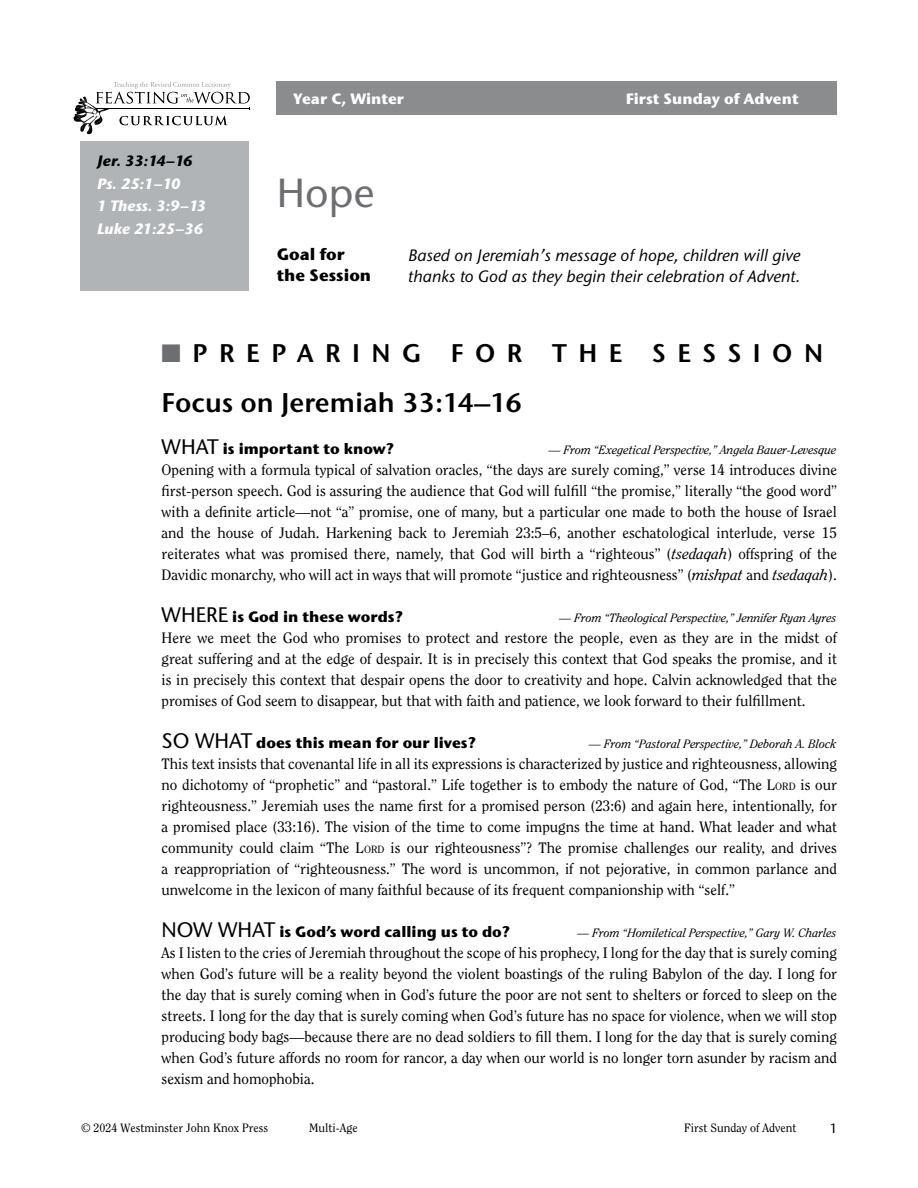
<style>
.page{position:relative;width:918px;height:1188px;background:#fff}
.page>*{position:absolute;margin:0;border:0;box-sizing:border-box;transform-origin:0 0}
.t1{font:500 40.5px "Stone Sans ITC Std";color:#6d6e71}
.t2{font:600 27px "Stone Sans ITC Std";color:#000}
.t3{font:600 25.5px "Stone Sans ITC Std";letter-spacing:.45em;color:#000}
.t4{font:italic 500 16.5px/21px "Stone Sans ITC Std";color:#000}
.t5{font:700 16.5px/21px "Stone Sans ITC Std";color:#000}
.t6{font:15px/21px "Clearface Std";color:#000;text-align:justify}
.t7{font:700 15px "Stone Sans ITC Std";color:#000}
.t8{font:italic 700 15px/22.5px "Stone Sans ITC Std";color:#fff}
.t9{font:700 15px "Stone Sans ITC Std";color:#fff}
.t10{font:italic 700 15px "Stone Sans ITC Std";color:#000}
.t11{font:500 13.5px "Stone Sans ITC Std";color:#000}
.t12{font:italic 12px "Clearface Std";color:#000}
.t13{font:12px "Clearface Std";color:#000}
.s1{color:#6d6e71}
.s2{font-weight:500;font-size:21px}
.s3{font-style:italic}
.s4{font-style:inherit}
.s5{font-size:10.5px}
</style>
<div class="page">
<svg style="left:74px;top:82px;width:176px;height:52px"></svg>
<div style="left:277px;top:82px;width:560px;height:33px;background:#8a8c8e"></div>
<div style="left:81px;top:141px;width:168px;height:150px;background:#b1b4b6"></div>
<p class="t10" style="left:98px;top:152px;width:97px">Jer. 33:14–16</p>
<p class="t8" style="left:97px;top:172px;width:111px">Ps. 25:1–10<br>1 Thess. 3:9–13<br>Luke 21:25–36</p>
<p class="t9" style="left:293px;top:89px;width:113px">Year C, Winter</p>
<p class="t9" style="left:626px;top:89px;width:175px">First Sunday of Advent</p>
<h1 class="t1" style="left:277px;top:168px;width:99px">Hope</h1>
<p class="t5" style="left:277px;top:243px;width:96px">Goal for the Session</p>
<p class="t4" style="left:408px;top:244px;width:394px">Based on Jeremiah’s message of hope, children will give thanks to God as they begin their celebration of Advent.</p>
<h3 class="t3" style="left:162px;top:338px;width:663px"><span class="s1">■</span>PREPARING FOR THE SESSION</h3>
<h2 class="t2" style="left:162px;top:386px;width:362px">Focus on Jeremiah 33:14–16</h2>
<p class="t7" style="left:162px;top:439px;width:234px"><span class="s2">WHAT</span> is important to know?</p>
<p class="t12" style="left:549px;top:443px;width:289px">— From “Exegetical Perspective,” Angela Bauer-Levesque</p>
<p class="t6" style="left:162px;top:459px;width:677px">Opening with a formula typical of salvation oracles, “the days are surely coming,” verse 14 introduces divine first-person speech. God is assuring the audience that God will fulfill “the promise,” literally “the good word” with a definite article—not “a” promise, one of many, but a particular one made to both the house of Israel and the house of Judah. Harkening back to Jeremiah 23:5–6, another eschatological interlude, verse 15 reiterates what was promised there, namely, that God will birth a “righteous” (<span class="s3">tsedaqah</span>) offspring of the Davidic monarchy, who will act in ways that will promote “justice and righteousness” (<span class="s3">mishpat</span> and <span class="s3">tsedaqah</span>).</p>
<p class="t7" style="left:162px;top:607px;width:243px"><span class="s2">WHERE</span> is God in these words?</p>
<p class="t12" style="left:560px;top:611px;width:279px">— From “Theological Perspective,” Jennifer Ryan Ayres</p>
<p class="t6" style="left:162px;top:627px;width:677px">Here we meet the God who promises to protect and restore the people, even as they are in the midst of great suffering and at the edge of despair. It is in precisely this context that God speaks the promise, and it is in precisely this context that despair opens the door to creativity and hope. Calvin acknowledged that the promises of God seem to disappear, but that with faith and patience, we look forward to their fulfillment.</p>
<p class="t7" style="left:162px;top:733px;width:316px"><span class="s2">SO WHAT</span> does this mean for our lives?</p>
<p class="t12" style="left:589px;top:737px;width:249px">— From “Pastoral Perspective,” Deborah A. Block</p>
<p class="t6" style="left:162px;top:753px;width:677px">This text insists that covenantal life in all its expressions is characterized by justice and righteousness, allowing no dichotomy of “prophetic” and “pastoral.” Life together is to embody the nature of God, “The <span class="s4">L</span><span class="s5">ORD</span> is our righteousness.” Jeremiah uses the name first for a promised person (23:6) and again here, intentionally, for a promised place (33:16). The vision of the time to come impugns the time at hand. What leader and what community could claim “The <span class="s4">L</span><span class="s5">ORD</span> is our righteousness”? The promise challenges our reality, and drives a reappropriation of “righteousness.” The word is uncommon, if not pejorative, in common parlance and unwelcome in the lexicon of many faithful because of its frequent companionship with “self.”</p>
<p class="t7" style="left:162px;top:922px;width:350px"><span class="s2">NOW WHAT</span> is God’s word calling us to do?</p>
<p class="t12" style="left:578px;top:926px;width:261px">— From “Homiletical Perspective,” Gary W. Charles</p>
<p class="t6" style="left:162px;top:942px;width:677px">As I listen to the cries of Jeremiah throughout the scope of his prophecy, I long for the day that is surely coming when God’s future will be a reality beyond the violent boastings of the ruling Babylon of the day. I long for the day that is surely coming when in God’s future the poor are not sent to shelters or forced to sleep on the streets. I long for the day that is surely coming when God’s future has no space for violence, when we will stop producing body bags—because there are no dead soldiers to fill them. I long for the day that is surely coming when God’s future affords no room for rancor, a day when our world is no longer torn asunder by racism and sexism and homophobia.</p>
<p class="t13" style="left:81px;top:1121px;width:189px">© 2024 Westminster John Knox Press</p>
<p class="t13" style="left:309px;top:1121px;width:50px">Multi-Age</p>
<p class="t13" style="left:684px;top:1121px;width:114px">First Sunday of Advent</p>
<p class="t11" style="left:830px;top:1120px;width:9px">1</p>
</div>
